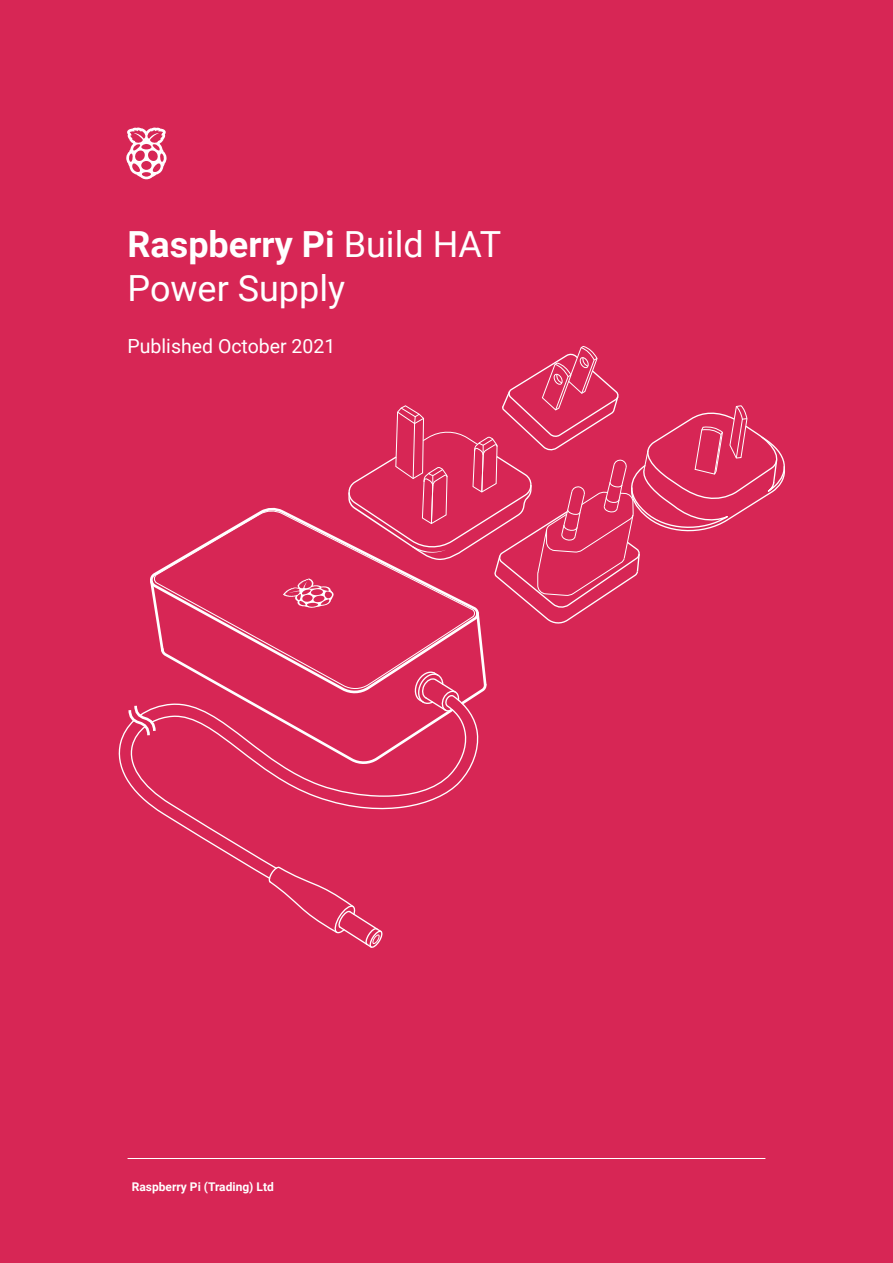
<style>
.page{position:relative;width:893px;height:1263px;background:#d72655}
.page>*{position:absolute;margin:0;border:0;box-sizing:border-box;transform-origin:0 0}
.t1{font:36px/43.2px "Roboto";color:#fff}
.t2{font:19.5px "Roboto";color:#fff}
.t3{font:700 12px "Roboto";color:#fff}
.s1{font-weight:700}
</style>
<div class="page">
<svg style="left:118px;top:346px;width:667px;height:602px"></svg>
<svg style="left:126px;top:128px;width:41px;height:51px"></svg>
<hr style="left:128px;top:1158px;width:637px;height:1px;background:#fff">
<p class="t1" style="left:128px;top:222px;width:375px"><span class="s1">Raspberry Pi</span> Build HAT<br>Power Supply</p>
<p class="t2" style="left:128px;top:332px;width:209px">Published October 2021</p>
<p class="t3" style="left:132px;top:1178px;width:143px">Raspberry Pi (Trading) Ltd</p>
</div>
